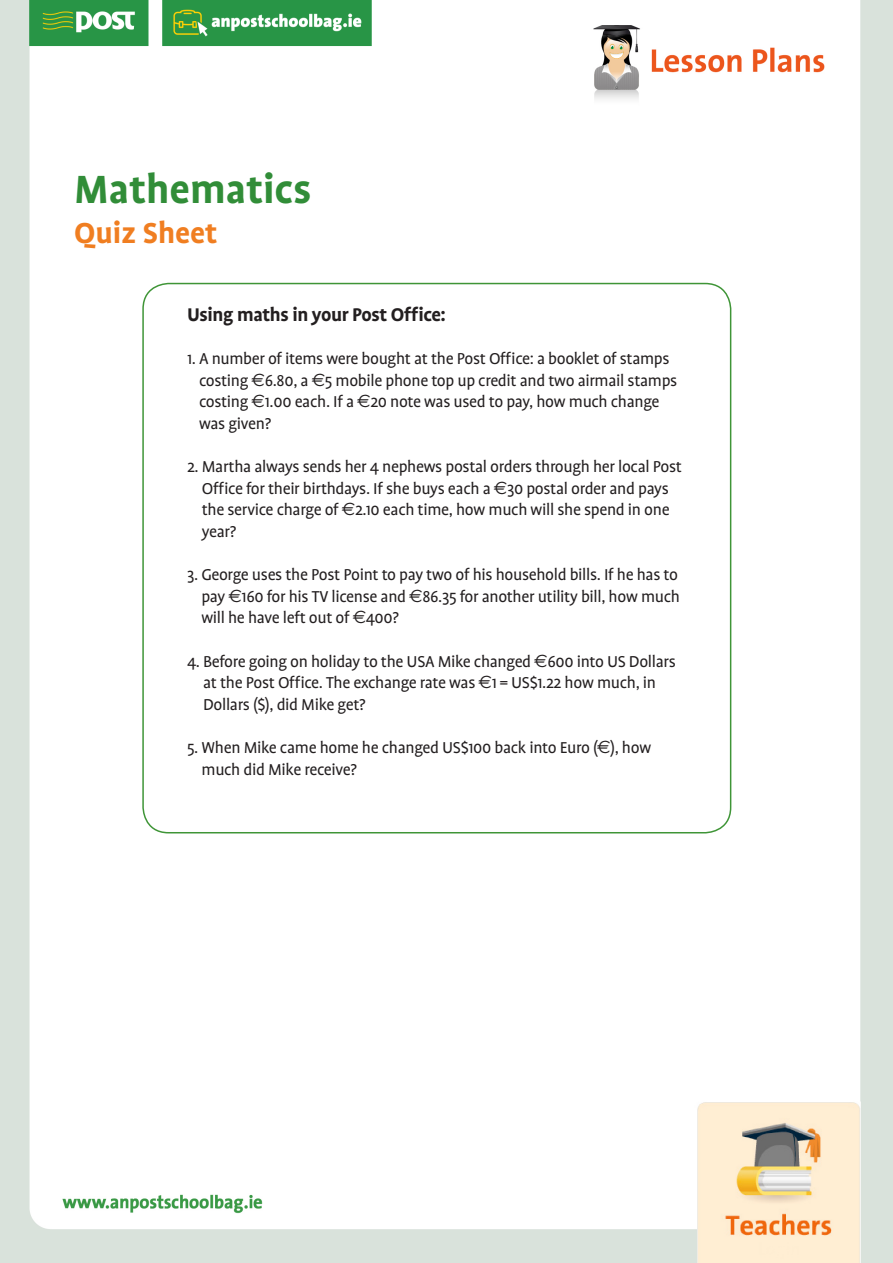
<style>
.page{position:relative;width:893px;height:1263px;background:#fff}
.page>*{position:absolute;margin:0;border:0;box-sizing:border-box;transform-origin:0 0}
.t1{font:700 45px "Profile";color:#318d38}
.t2{font:700 33px "Profile";color:#f07e21}
.t3{font:700 21px "Profile";letter-spacing:-.02em;color:#231f20}
.t4{font:18px/21.6px "Profile";letter-spacing:-.02em;color:#231f20}
.s1{font-family:"Euro Sans"}
</style>
<div class="page">
<img style="left:0;top:0;width:893px;height:1263px">
<p class="t1" style="left:74px;top:165px;width:239px">Mathematics</p>
<p class="t2" style="left:74px;top:215px;width:145px">Quiz Sheet</p>
<p class="t3" style="left:187px;top:303px;width:260px">Using maths in your Post Office:</p>
<p class="t4" style="left:199px;top:348px;width:480px;text-indent:-12px">1. A number of items were bought at the Post Office: a booklet of stamps costing <span class="s1">€</span>6.80, a <span class="s1">€</span>5 mobile phone top up credit and two airmail stamps costing <span class="s1">€</span>1.00 each. If a <span class="s1">€</span>20 note was used to pay, how much change was given?</p>
<p class="t4" style="left:202px;top:456px;width:482px;text-indent:-15px">2. Martha always sends her 4 nephews postal orders through her local Post Office for their birthdays. If she buys each a <span class="s1">€</span>30 postal order and pays the service charge of <span class="s1">€</span>2.10 each time, how much will she spend in one year?</p>
<p class="t4" style="left:201px;top:564px;width:480px;text-align:justify;text-indent:-14px">3. George uses the Post Point to pay two of his household bills. If he has to pay <span class="s1">€</span>160 for his TV license and <span class="s1">€</span>86.35 for another utility bill, how much will he have left out of <span class="s1">€</span>400?</p>
<p class="t4" style="left:203px;top:650px;width:474px;text-indent:-16px">4. Before going on holiday to the USA Mike changed <span class="s1">€</span>600 into US Dollars at the Post Office. The exchange rate was <span class="s1">€</span>1 = US$1.22 how much, in<br>Dollars ($), did Mike get?</p>
<p class="t4" style="left:202px;top:737px;width:451px;text-indent:-14px">5. When Mike came home he changed US$100 back into Euro (<span class="s1">€</span>), how much did Mike receive?</p>
</div>
